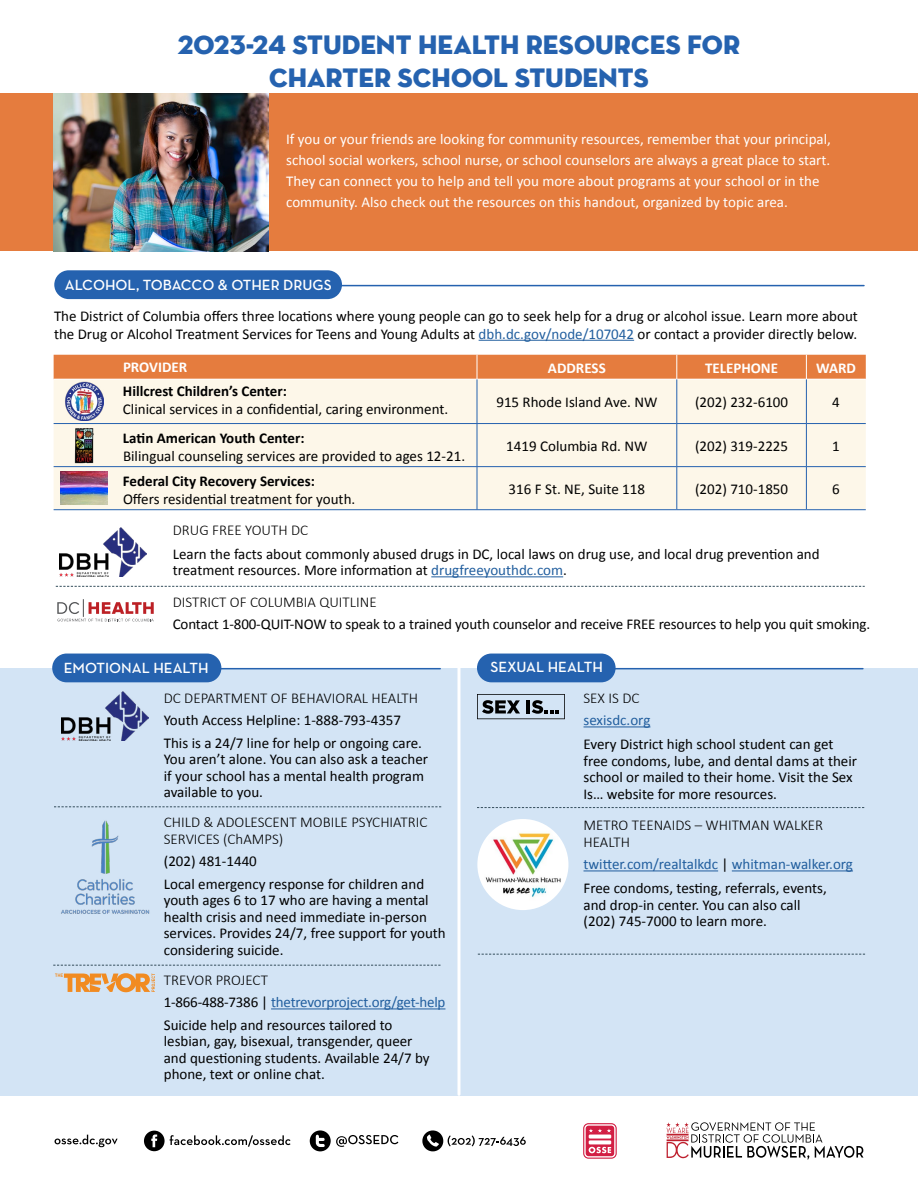
<style>
.page{position:relative;width:918px;height:1188px;background:#fff}
.page>*{position:absolute;margin:0;border:0;box-sizing:border-box;transform-origin:0 0}
.t1{font:27px/32.4px "Neutra Disp Titling";color:#2562af;text-align:center}
.t2{font:15px/16.5px "Calibri";color:#000}
.t3{font:15px/21px "Calibri";color:#fff}
.t4{font:300 15px/16.5px "Calibri";color:#000}
.t5{font:15px/24px "Calibri";color:#215e9e}
.t6{font:700 15px "Calibri";color:#000}
.t7{font:600 15px "Neutra Text";color:#fff}
.t8{font:700 15px "Calibri";color:#fff}
.s1{color:#215e9e}
.s2{font-weight:300}
.s3{color:#000}
</style>
<div class="page">
<div style="left:0;top:669px;width:918px;height:427px;background:#d3e4f5"></div>
<hr style="left:503px;top:668px;width:360px;height:1px;background:#2562af">
<div style="left:477px;top:654px;width:139px;height:28px;background:#2562af;border-radius:14px"></div>
<hr style="left:57px;top:668px;width:383px;height:1px;background:#2562af">
<div style="left:52px;top:654px;width:169px;height:28px;background:#2562af;border-radius:14px"></div>
<hr style="left:66px;top:285px;width:798px;height:1px;background:#2562af">
<div style="left:54px;top:270px;width:288px;height:29px;background:#2562af;border-radius:14px"></div>
<div style="left:0;top:93px;width:918px;height:158px;background:#e57c3e"></div>
<img style="left:53px;top:93px;width:215px;height:158px">
<hr style="left:479px;top:340px;width:155px;height:1px;background:#215e9e">
<div style="left:54px;top:380px;width:812px;height:129px;background:#fdf7e9"></div>
<div style="left:54px;top:355px;width:812px;height:24px;background:#e57c3e"></div>
<hr style="left:477px;top:379px;width:1px;height:44px;background:#2562af">
<hr style="left:677px;top:379px;width:1px;height:44px;background:#2562af">
<hr style="left:806px;top:379px;width:1px;height:44px;background:#2562af">
<hr style="left:54px;top:423px;width:63px;height:1px;background:#2562af">
<hr style="left:117px;top:423px;width:360px;height:1px;background:#2562af">
<hr style="left:477px;top:423px;width:200px;height:1px;background:#2562af">
<hr style="left:477px;top:424px;width:1px;height:42px;background:#2562af">
<hr style="left:677px;top:423px;width:129px;height:1px;background:#2562af">
<hr style="left:677px;top:424px;width:1px;height:42px;background:#2562af">
<hr style="left:806px;top:423px;width:60px;height:1px;background:#2562af">
<hr style="left:806px;top:424px;width:1px;height:42px;background:#2562af">
<hr style="left:54px;top:466px;width:63px;height:1px;background:#2562af">
<hr style="left:117px;top:466px;width:360px;height:1px;background:#2562af">
<hr style="left:477px;top:466px;width:200px;height:1px;background:#2562af">
<hr style="left:477px;top:467px;width:1px;height:43px;background:#2562af">
<hr style="left:677px;top:466px;width:129px;height:1px;background:#2562af">
<hr style="left:677px;top:467px;width:1px;height:43px;background:#2562af">
<hr style="left:806px;top:466px;width:60px;height:1px;background:#2562af">
<hr style="left:806px;top:467px;width:1px;height:43px;background:#2562af">
<hr style="left:54px;top:509px;width:63px;height:1px;background:#2562af">
<hr style="left:117px;top:509px;width:360px;height:1px;background:#2562af">
<hr style="left:477px;top:509px;width:200px;height:1px;background:#2562af">
<hr style="left:677px;top:509px;width:129px;height:1px;background:#2562af">
<hr style="left:806px;top:509px;width:60px;height:1px;background:#2562af">
<hr style="left:431px;top:576px;width:132px;height:1px;background:#215e9e">
<hr style="left:271px;top:1008px;width:174px;height:1px;background:#215e9e">
<hr style="left:584px;top:726px;width:66px;height:1px;background:#215e9e">
<hr style="left:584px;top:870px;width:134px;height:1px;background:#215e9e">
<hr style="left:732px;top:870px;width:121px;height:1px;background:#215e9e">
<svg style="left:54px;top:806px;width:387px;height:1px"></svg>
<svg style="left:53px;top:965px;width:388px;height:1px"></svg>
<svg style="left:477px;top:807px;width:387px;height:1px"></svg>
<svg style="left:478px;top:954px;width:387px;height:1px"></svg>
<hr style="left:458px;top:656px;width:2px;height:438px;background:#fff">
<svg style="left:56px;top:586px;width:809px;height:1px"></svg>
<svg style="left:55px;top:973px;width:100px;height:19px"></svg>
<img style="left:61px;top:691px;width:88px;height:50px">
<img style="left:61px;top:820px;width:89px;height:94px">
<svg style="left:477px;top:694px;width:88px;height:25px"></svg>
<img style="left:477px;top:819px;width:91px;height:91px;border-radius:46px">
<svg style="left:57px;top:599px;width:97px;height:22px"></svg>
<img style="left:59px;top:527px;width:87px;height:50px">
<img style="left:60px;top:471px;width:47px;height:33px">
<img style="left:63px;top:381px;width:41px;height:40px">
<img style="left:74px;top:427px;width:19px;height:37px">
<svg style="left:144px;top:1131px;width:147px;height:20px"></svg>
<svg style="left:310px;top:1130px;width:88px;height:21px"></svg>
<svg style="left:55px;top:1135px;width:63px;height:12px"></svg>
<svg style="left:422px;top:1130px;width:104px;height:21px"></svg>
<svg style="left:667px;top:1122px;width:196px;height:38px"></svg>
<svg style="left:583px;top:1123px;width:34px;height:36px"></svg>
<h1 class="t1" style="left:178px;top:29px;width:564px">2023-24 STUDENT HEALTH RESOURCES FOR<br>CHARTER SCHOOL STUDENTS</h1>
<p class="t3" style="left:286px;top:128px;width:546px">If you or your friends are looking for community resources, remember that your principal, school social workers, school nurse, or school counselors are always a great place to start.<br>They can connect you to help and tell you more about programs at your school or in the community. Also check out the resources on this handout, organized by topic area.</p>
<p class="t7" style="left:65px;top:276px;width:268px">ALCOHOL, TOBACCO &amp; OTHER DRUGS</p>
<p class="t2" style="left:54px;top:307px;width:805px;line-height:18px">The District of Columbia offers three locations where young people can go to seek help for a drug or alcohol issue. Learn more about the Drug or Alcohol Treatment Services for Teens and Young Adults at <span class="s1">dbh.dc.gov/node/107042</span> or contact a provider directly below.</p>
<p class="t8" style="left:123px;top:356px;width:66px">PROVIDER</p>
<p class="t8" style="left:548px;top:357px;width:59px">ADDRESS</p>
<p class="t8" style="left:705px;top:357px;width:75px">TELEPHONE</p>
<p class="t8" style="left:816px;top:357px;width:41px">WARD</p>
<p class="t6" style="left:123px;top:381px;width:165px">Hillcrest Children’s Center:</p>
<p class="t2" style="left:123px;top:401px;width:327px">Clinical services in a confidential, caring environment.</p>
<p class="t2" style="left:496px;top:394px;width:163px">915 Rhode Island Ave. NW</p>
<p class="t2" style="left:695px;top:394px;width:95px">(202) 232-6100</p>
<p class="t2" style="left:832px;top:394px;width:9px">4</p>
<p class="t6" style="left:123px;top:427px;width:183px">Latin American Youth Center:</p>
<p class="t2" style="left:123px;top:447px;width:344px">Bilingual counseling services are provided to ages 12-21.</p>
<p class="t6" style="left:123px;top:470px;width:193px">Federal City Recovery Services:</p>
<p class="t2" style="left:123px;top:491px;width:234px">Offers residential treatment for youth.</p>
<p class="t2" style="left:506px;top:438px;width:143px">1419 Columbia Rd. NW</p>
<p class="t2" style="left:695px;top:438px;width:95px">(202) 319-2225</p>
<p class="t2" style="left:832px;top:438px;width:9px">1</p>
<p class="t2" style="left:509px;top:481px;width:138px">316 F St. NE, Suite 118</p>
<p class="t2" style="left:695px;top:481px;width:95px">(202) 710-1850</p>
<p class="t2" style="left:832px;top:481px;width:9px">6</p>
<p class="t4" style="left:173px;top:521px;width:137px">DRUG FREE YOUTH DC</p>
<p class="t2" style="left:173px;top:545px;width:648px">Learn the facts about commonly abused drugs in DC, local laws on drug use, and local drug prevention and treatment resources. More information at <span class="s1">drugfreeyouthdc.com</span>.</p>
<p class="t4" style="left:173px;top:593px;width:205px">DISTRICT OF COLUMBIA QUITLINE</p>
<p class="t2" style="left:173px;top:616px;width:699px">Contact 1-800-QUIT-NOW to speak to a trained youth counselor and receive FREE resources to help you quit smoking.</p>
<p class="t7" style="left:64px;top:659px;width:146px">EMOTIONAL HEALTH</p>
<p class="t4" style="left:164px;top:689px;width:256px">DC DEPARTMENT OF BEHAVIORAL HEALTH</p>
<p class="t2" style="left:164px;top:709px;width:260px;line-height:22.5px">Youth Access Helpline: 1-888-793-4357<br>This is a 24/7 line for help or ongoing care.</p>
<p class="t2" style="left:164px;top:751px;width:266px">You aren’t alone. You can also ask a teacher if your school has a mental health program available to you.</p>
<p class="t4" style="left:164px;top:814px;width:265px">CHILD &amp; ADOLESCENT MOBILE PSYCHIATRIC<br>SERVICES (ChAMPS)</p>
<p class="t2" style="left:164px;top:850px;width:262px;line-height:22.5px">(202) 481-1440<br>Local emergency response for children and</p>
<p class="t2" style="left:164px;top:892px;width:283px">youth ages 6 to 17 who are having a mental health crisis and need immediate in-person services. Provides 24/7, free support for youth considering suicide.</p>
<p class="t2" style="left:164px;top:969px;width:283px;line-height:22.5px"><span class="s2">TREVOR PROJECT<br></span>1-866-488-7386 | <span class="s1">thetrevorproject.org/get-help<br></span>Suicide help and resources tailored to</p>
<p class="t2" style="left:164px;top:1033px;width:267px">lesbian, gay, bisexual, transgender, queer and questioning students. Available 24/7 by phone, text or online chat.</p>
<p class="t7" style="left:491px;top:658px;width:114px">SEXUAL HEALTH</p>
<p class="t4" style="left:584px;top:689px;width:58px">SEX IS DC</p>
<p class="t5" style="left:584px;top:708px;width:68px">sexisdc.org</p>
<p class="t2" style="left:584px;top:736px;width:275px">Every District high school student can get free condoms, lube, and dental dams at their school or mailed to their home. Visit the Sex Is… website for more resources.</p>
<p class="t4" style="left:584px;top:817px;width:241px">METRO TEENAIDS – WHITMAN WALKER<br>HEALTH</p>
<p class="t5" style="left:584px;top:852px;width:271px">twitter.com/realtalkdc <span class="s3">|</span> whitman-walker.org<br><span class="s3">Free condoms, testing, referrals, events,</span></p>
<p class="t2" style="left:584px;top:897px;width:219px">and drop-in center. You can also call (202) 745-7000 to learn more.</p>
</div>
